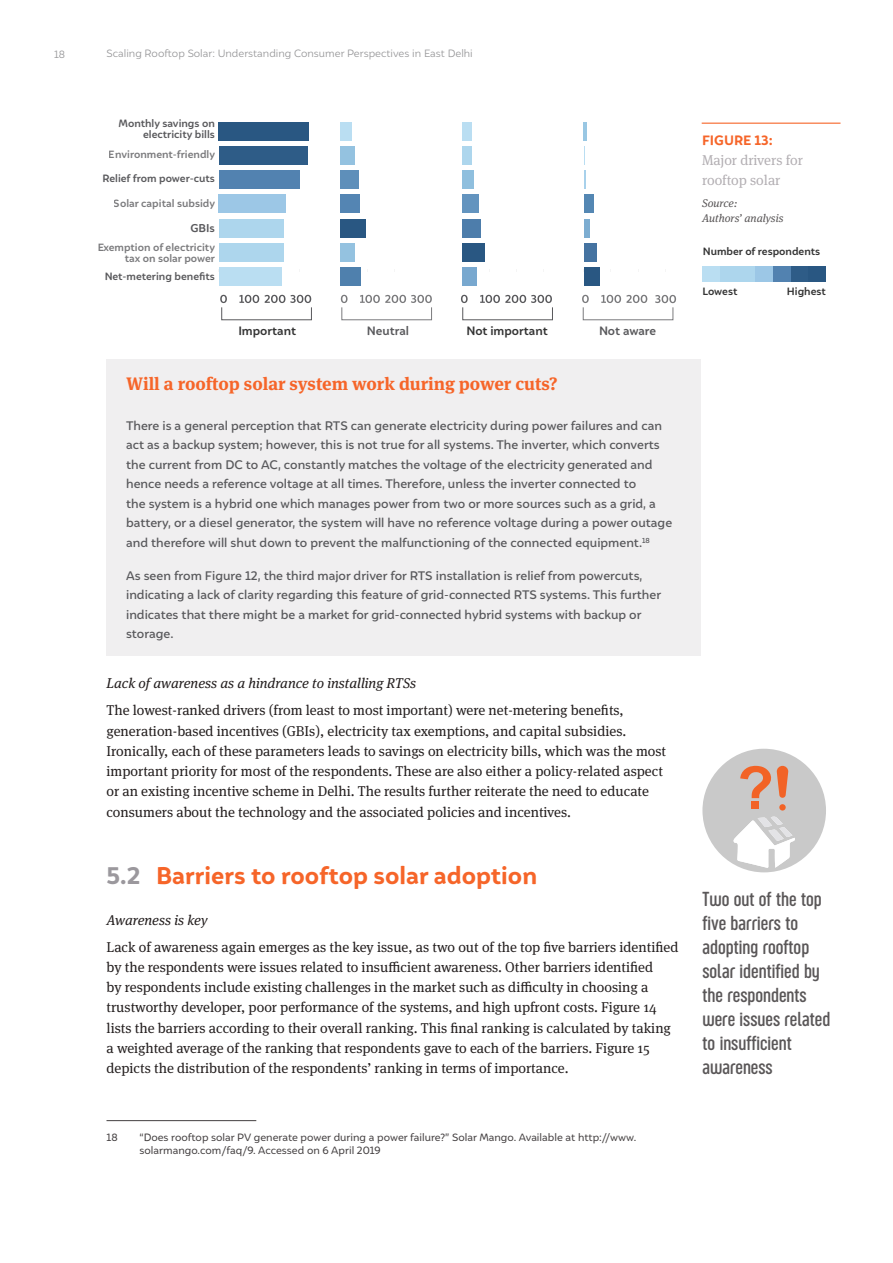
<style>
.page{position:relative;width:893px;height:1263px;background:#fff}
.page>*{position:absolute;margin:0;border:0;box-sizing:border-box;transform-origin:0 0}
.t1{font:900 24px "Igna Sans";color:#f66529}
.t2{font:300 21px/24px "Sugo Pro Classic";color:#5a5758}
.t3{font:700 18px "Meta Serif OT";color:#f66529}
.t4{font:14.25px/20.2px "Meta Serif OT";color:#241f1f}
.t5{font:italic 14.25px "Meta Serif OT";color:#241f1f}
.t6{font:14.25px/20.2px "Meta Serif OT";color:#b3afb3}
.t7{font:900 13.5px "Igna Sans";color:#f66529}
.t8{font:500 12.3px/19.5px "Igna Sans";color:#59595c}
.t9{font:700 12px "Igna Sans";color:#343434}
.t10{font:700 12px "Igna Sans";letter-spacing:-.005em;color:#59595c}
.t11{font:italic 11.25px/15px "Meta Serif OT";color:#5a5758}
.t12{font:700 11.25px "Igna Sans";color:#59595c}
.t13{font:700 10.5px/10.5px "Igna Sans";color:#59595c;text-align:right}
.t14{font:10.5px/13.5px "Igna Sans";color:#444041}
.t15{font:300 10.5px "Igna Sans";color:#969698}
.t16{font:700 10.5px "Igna Sans";color:#343434}
.s1{color:#9b989d}
</style>
<div class="page">
<div style="left:106px;top:359px;width:595px;height:297px;background:#f0eff0"></div>
<hr style="left:702px;top:123px;width:138px;height:1px;background:#f66529">
<hr style="left:106px;top:1120px;width:150px;height:1px;background:#444041">
<svg style="left:702px;top:749px;width:124px;height:123px"></svg>
<svg style="left:220px;top:295px;width:7px;height:8px"></svg>
<svg style="left:239px;top:295px;width:20px;height:8px"></svg>
<svg style="left:265px;top:295px;width:46px;height:8px"></svg>
<div style="left:221px;top:307px;width:91px;height:13px;border:1px solid #59595c"></div>
<div style="left:219px;top:267px;width:63px;height:19px;background:#badef2"></div>
<div style="left:219px;top:243px;width:64px;height:18px;background:#add6ed"></div>
<div style="left:219px;top:219px;width:64px;height:18px;background:#add6ed"></div>
<div style="left:219px;top:195px;width:67px;height:18px;background:#9cc7e6"></div>
<div style="left:219px;top:171px;width:80px;height:18px;background:#5282b0"></div>
<div style="left:219px;top:146px;width:89px;height:19px;background:#2e5c87"></div>
<div style="left:219px;top:122px;width:90px;height:19px;background:#295782"></div>
<svg style="left:341px;top:295px;width:7px;height:8px"></svg>
<svg style="left:360px;top:295px;width:72px;height:8px"></svg>
<div style="left:340px;top:267px;width:21px;height:19px;background:#4f80ad"></div>
<div style="left:340px;top:243px;width:14px;height:18px;background:#94c2e0"></div>
<div style="left:340px;top:219px;width:25px;height:18px;background:#295782"></div>
<div style="left:340px;top:195px;width:20px;height:18px;background:#5485b3"></div>
<div style="left:340px;top:171px;width:19px;height:18px;background:#5e8fba"></div>
<div style="left:340px;top:146px;width:14px;height:19px;background:#94c2e0"></div>
<div style="left:340px;top:122px;width:12px;height:19px;background:#badef2"></div>
<svg style="left:461px;top:295px;width:7px;height:8px"></svg>
<svg style="left:480px;top:295px;width:72px;height:8px"></svg>
<div style="left:462px;top:307px;width:91px;height:13px;border:1px solid #59595c"></div>
<div style="left:462px;top:267px;width:15px;height:19px;background:#78a8cf"></div>
<div style="left:462px;top:243px;width:23px;height:18px;background:#295782"></div>
<div style="left:462px;top:219px;width:18px;height:18px;background:#4d7dab"></div>
<div style="left:462px;top:195px;width:16px;height:18px;background:#6394bf"></div>
<div style="left:462px;top:171px;width:12px;height:18px;background:#8fbfde"></div>
<div style="left:462px;top:146px;width:10px;height:19px;background:#add6ed"></div>
<div style="left:462px;top:122px;width:10px;height:19px;background:#badef2"></div>
<svg style="left:582px;top:295px;width:7px;height:8px"></svg>
<svg style="left:601px;top:295px;width:46px;height:8px"></svg>
<svg style="left:655px;top:295px;width:21px;height:8px"></svg>
<div style="left:584px;top:267px;width:15px;height:19px;background:#295782"></div>
<div style="left:584px;top:243px;width:12px;height:18px;background:#4573a1"></div>
<div style="left:584px;top:219px;width:6px;height:18px;background:#7dadd1"></div>
<div style="left:584px;top:195px;width:10px;height:18px;background:#5487b3"></div>
<svg style="left:584px;top:171px;width:1px;height:18px"></svg>
<svg style="left:584px;top:146px;width:1px;height:19px"></svg>
<hr style="left:584px;top:122px;width:3px;height:19px;background:#99c7e3">
<div style="left:702px;top:266px;width:18px;height:15px;background:#badef2"></div>
<div style="left:720px;top:266px;width:18px;height:15px;background:#add6ed"></div>
<div style="left:738px;top:266px;width:17px;height:15px;background:#add6ed"></div>
<div style="left:755px;top:266px;width:18px;height:15px;background:#9cc7e6"></div>
<div style="left:773px;top:266px;width:18px;height:15px;background:#5282b0"></div>
<div style="left:791px;top:266px;width:17px;height:15px;background:#2e5c87"></div>
<div style="left:808px;top:266px;width:18px;height:15px;background:#295782"></div>
<p class="t15" style="left:54px;top:47px;width:13px">18</p>
<p class="t15" style="left:106px;top:47px;width:368px">Scaling Rooftop Solar: Understanding Consumer Perspectives in East Delhi</p>
<p class="t13" style="left:119px;top:118px;width:98px">Monthly savings on electricity bills</p>
<p class="t13" style="left:109px;top:149px;width:108px">Environment-friendly</p>
<p class="t13" style="left:102px;top:173px;width:114px">Relief from power-cuts</p>
<p class="t13" style="left:114px;top:198px;width:103px">Solar capital subsidy</p>
<p class="t12" style="left:190px;top:221px;width:26px">GBIs</p>
<p class="t13" style="left:97px;top:242px;width:120px">Exemption of electricity tax on solar power</p>
<p class="t13" style="left:105px;top:271px;width:112px">Net-metering benefits</p>
<p class="t9" style="left:238px;top:323px;width:59px">Important</p>
<p class="t10" style="left:367px;top:323px;width:44px">Neutral</p>
<p class="t9" style="left:466px;top:323px;width:83px">Not important</p>
<p class="t10" style="left:599px;top:323px;width:59px">Not aware</p>
<p class="t3" style="left:126px;top:373px;width:433px">Will a rooftop solar system work during power cuts?</p>
<p class="t8" style="left:126px;top:415px;width:548px">There is a general perception that RTS can generate electricity during power failures and can act as a backup system; however, this is not true for all systems. The inverter, which converts the current from DC to AC, constantly matches the voltage of the electricity generated and hence needs a reference voltage at all times. Therefore, unless the inverter connected to<br>the system is a hybrid one which manages power from two or more sources such as a grid, a battery, or a diesel generator, the system will have no reference voltage during a power outage and therefore will shut down to prevent the malfunctioning of the connected equipment.<sup>18</sup></p>
<p class="t8" style="left:126px;top:565px;width:536px">As seen from Figure 12, the third major driver for RTS installation is relief from powercuts, indicating a lack of clarity regarding this feature of grid-connected RTS systems. This further indicates that there might be a market for grid-connected hybrid systems with backup or storage.</p>
<p class="t5" style="left:106px;top:675px;width:311px">Lack of awareness as a hindrance to installing RTSs</p>
<p class="t4" style="left:106px;top:700px;width:561px">The lowest-ranked drivers (from least to most important) were net-metering benefits, generation-based incentives (GBIs), electricity tax exemptions, and capital subsidies.<br>Ironically, each of these parameters leads to savings on electricity bills, which was the most important priority for most of the respondents. These are also either a policy-related aspect or an existing incentive scheme in Delhi. The results further reiterate the need to educate consumers about the technology and the associated policies and incentives.</p>
<h1 class="t1" style="left:106px;top:860px;width:432px"><span class="s1">5.2</span> Barriers to rooftop solar adoption</h1>
<p class="t5" style="left:106px;top:911px;width:103px">Awareness is key</p>
<p class="t4" style="left:106px;top:937px;width:573px">Lack of awareness again emerges as the key issue, as two out of the top five barriers identified by the respondents were issues related to insufficient awareness. Other barriers identified<br>by respondents include existing challenges in the market such as difficulty in choosing a trustworthy developer, poor performance of the systems, and high upfront costs. Figure 14 lists the barriers according to their overall ranking. This final ranking is calculated by taking a weighted average of the ranking that respondents gave to each of the barriers. Figure 15 depicts the distribution of the respondents’ ranking in terms of importance.</p>
<p class="t14" style="left:106px;top:1130px;width:13px">18</p>
<p class="t14" style="left:140px;top:1130px;width:498px">“Does rooftop solar PV generate power during a power failure?” Solar Mango. Available at http://www. solarmango.com/faq/9. Accessed on 6 April 2019</p>
<p class="t7" style="left:702px;top:131px;width:72px">FIGURE 13:</p>
<p class="t6" style="left:702px;top:150px;width:102px">Major drivers for rooftop solar</p>
<p class="t11" style="left:702px;top:196px;width:83px">Source:<br>Authors’ analysis</p>
<p class="t16" style="left:703px;top:245px;width:119px">Number of respondents</p>
<p class="t16" style="left:702px;top:285px;width:36px">Lowest</p>
<p class="t16" style="left:787px;top:285px;width:40px">Highest</p>
<h2 class="t2" style="left:702px;top:887px;width:129px">Two out of the top five barriers to adopting rooftop solar identified by the respondents were issues related to insufficient awareness</h2>
</div>
